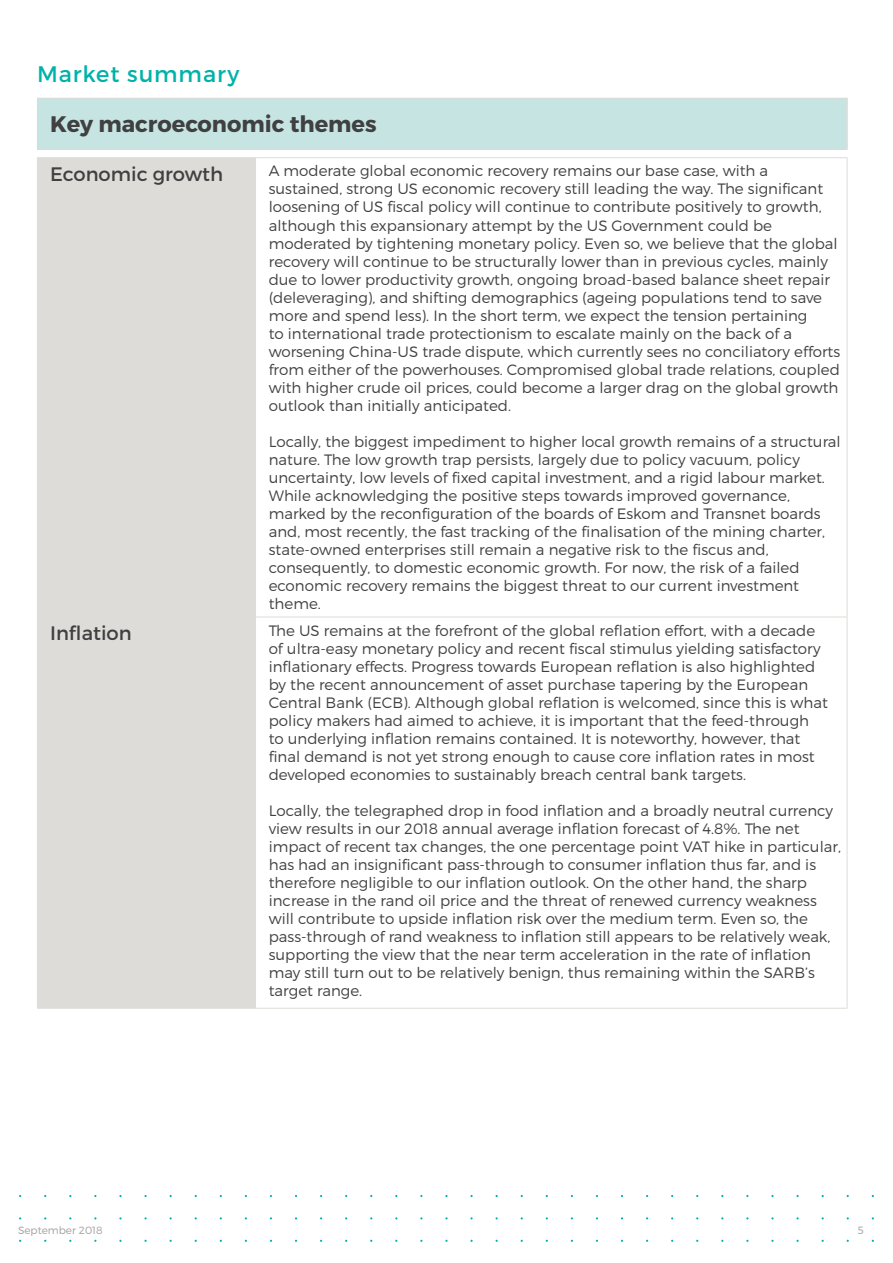
<style>
.page{position:relative;width:893px;height:1263px;background:#fff}
.page>*{position:absolute;margin:0;border:0;box-sizing:border-box;transform-origin:0 0}
.t1{font:700 22.5px "Montserrat";color:#404041}
.t2{font:22.5px "Montserrat";letter-spacing:.04em;color:#00b2a9}
.t3{font:19.5px "Montserrat";color:#404041}
.t4{font:300 15px/18px "Montserrat";color:#404041}
.t5{font:300 10.5px "Montserrat";color:#9f9fa0}
</style>
<div class="page">
<div style="left:37px;top:98px;width:810px;height:51px;background:#c5e4e2"></div>
<div style="left:38px;top:158px;width:218px;height:850px;background:#dddcd8"></div>
<hr style="left:37px;top:98px;width:219px;height:1px;background:#dddcd8">
<hr style="left:37px;top:99px;width:1px;height:50px;background:#dddcd8">
<hr style="left:256px;top:98px;width:592px;height:1px;background:#dddcd8">
<hr style="left:37px;top:149px;width:219px;height:1px;background:#dddcd8">
<hr style="left:256px;top:149px;width:592px;height:1px;background:#dddcd8">
<hr style="left:846px;top:99px;width:2px;height:50px;background:#dddcd8">
<hr style="left:37px;top:157px;width:219px;height:1px;background:#dddcd8">
<hr style="left:37px;top:158px;width:1px;height:459px;background:#dddcd8">
<hr style="left:256px;top:157px;width:591px;height:1px;background:#dddcd8">
<hr style="left:847px;top:158px;width:1px;height:459px;background:#dddcd8">
<hr style="left:37px;top:617px;width:219px;height:1px;background:#dddcd8">
<hr style="left:37px;top:617px;width:1px;height:391px;background:#dddcd8">
<hr style="left:256px;top:617px;width:591px;height:1px;background:#dddcd8">
<hr style="left:847px;top:617px;width:1px;height:391px;background:#dddcd8">
<hr style="left:37px;top:1008px;width:219px;height:1px;background:#dddcd8">
<hr style="left:256px;top:1008px;width:591px;height:1px;background:#dddcd8">
<p class="t2" style="left:37px;top:61px;width:204px">Market summary</p>
<p class="t1" style="left:50px;top:110px;width:328px">Key macroeconomic themes</p>
<p class="t3" style="left:50px;top:162px;width:174px">Economic growth</p>
<p class="t4" style="left:269px;top:162px;width:573px">A moderate global economic recovery remains our base case, with a sustained, strong US economic recovery still leading the way. The significant loosening of US fiscal policy will continue to contribute positively to growth, although this expansionary attempt by the US Government could be moderated by tightening monetary policy. Even so, we believe that the global recovery will continue to be structurally lower than in previous cycles, mainly due to lower productivity growth, ongoing broad-based balance sheet repair (deleveraging), and shifting demographics (ageing populations tend to save more and spend less). In the short term, we expect the tension pertaining<br>to international trade protectionism to escalate mainly on the back of a worsening China-US trade dispute, which currently sees no conciliatory efforts from either of the powerhouses. Compromised global trade relations, coupled with higher crude oil prices, could become a larger drag on the global growth outlook than initially anticipated.</p>
<p class="t4" style="left:269px;top:432px;width:573px">Locally, the biggest impediment to higher local growth remains of a structural nature. The low growth trap persists, largely due to policy vacuum, policy uncertainty, low levels of fixed capital investment, and a rigid labour market.<br>While acknowledging the positive steps towards improved governance, marked by the reconfiguration of the boards of Eskom and Transnet boards and, most recently, the fast tracking of the finalisation of the mining charter, state-owned enterprises still remain a negative risk to the fiscus and, consequently, to domestic economic growth. For now, the risk of a failed economic recovery remains the biggest threat to our current investment theme.</p>
<p class="t3" style="left:50px;top:621px;width:83px">Inflation</p>
<p class="t4" style="left:269px;top:621px;width:561px">The US remains at the forefront of the global reflation effort, with a decade of ultra-easy monetary policy and recent fiscal stimulus yielding satisfactory inflationary effects. Progress towards European reflation is also highlighted by the recent announcement of asset purchase tapering by the European Central Bank (ECB). Although global reflation is welcomed, since this is what policy makers had aimed to achieve, it is important that the feed-through to underlying inflation remains contained. It is noteworthy, however, that final demand is not yet strong enough to cause core inflation rates in most developed economies to sustainably breach central bank targets.</p>
<p class="t4" style="left:269px;top:801px;width:574px">Locally, the telegraphed drop in food inflation and a broadly neutral currency view results in our 2018 annual average inflation forecast of 4.8%. The net impact of recent tax changes, the one percentage point VAT hike in particular, has had an insignificant pass-through to consumer inflation thus far, and is therefore negligible to our inflation outlook. On the other hand, the sharp increase in the rand oil price and the threat of renewed currency weakness will contribute to upside inflation risk over the medium term. Even so, the pass-through of rand weakness to inflation still appears to be relatively weak, supporting the view that the near term acceleration in the rate of inflation may still turn out to be relatively benign, thus remaining within the SARB’s target range.</p>
<p class="t5" style="left:18px;top:1224px;width:86px">September 2018</p>
<p class="t5" style="left:858px;top:1224px;width:7px">5</p>
</div>
